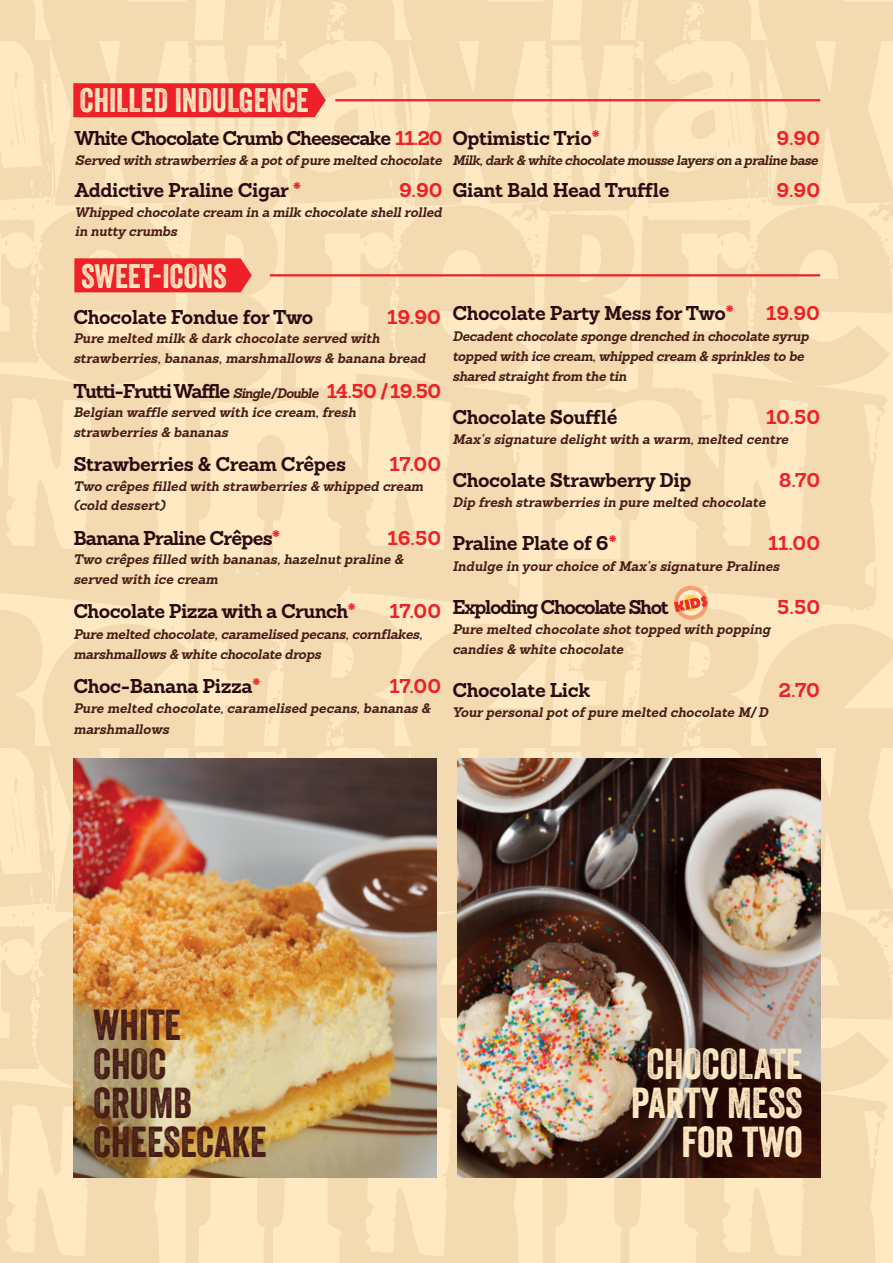
<style>
.page{position:relative;width:893px;height:1263px;background:#fff}
.page>*{position:absolute;margin:0;border:0;box-sizing:border-box;transform-origin:0 0}
.t1{font:42px/39px "Veneer";color:#ffe9c3;text-align:right}
.t2{font:42px "Veneer";color:#461c16}
.t3{font:33px "Veneer";color:#ffe9c3}
.t4{font:700 19.5px "Sanchez";letter-spacing:-.02em;color:#2b0b11}
.t5{font:700 19.5px "Sanchez";color:#ed2127}
.t6{font:700 19.5px "Sanchez";letter-spacing:-.06em;color:#2b0b11}
.t7{font:700 19.5px "Sanchez";letter-spacing:-.05em;color:#2b0b11}
.t8{font:700 19.5px "Sanchez";letter-spacing:-.07em;color:#2b0b11}
.t9{font:700 19.5px "Sanchez";letter-spacing:-.04em;color:#2b0b11}
.t10{font:italic 700 13.5px/20.1px "Sanchez";color:#461c16}
.s1{color:#ed2127}
.s2{font-style:italic;font-size:13.5px;color:#461c16}
</style>
<div class="page">
<img style="left:0;top:0;width:893px;height:1263px">
<p class="t3" style="left:80px;top:80px;width:230px">CHILLED INDULGENCE</p>
<p class="t7" style="left:75px;top:125px;width:369px">White Chocolate Crumb Cheesecake <span class="s1">11.20</span></p>
<p class="t10" style="left:75px;top:150px;width:372px">Served with strawberries &amp; a potofpure melted chocolate</p>
<p class="t4" style="left:75px;top:177px;width:228px">Addictive Praline Cigar <span class="s1">*</span></p>
<p class="t5" style="left:399px;top:177px;width:45px">9.90</p>
<p class="t10" style="left:75px;top:202px;width:372px;line-height:19.5px">Whipped chocolate cream in a milk chocolate shellrolled in nutty crumbs</p>
<p class="t4" style="left:452px;top:125px;width:149px">Optimistic Trio<span class="s1">*</span></p>
<p class="t5" style="left:776px;top:125px;width:45px">9.90</p>
<p class="t10" style="left:452px;top:150px;width:370px">Milk,dark &amp; whitechocolatemousselayerson a pralinebase</p>
<p class="t4" style="left:452px;top:177px;width:219px">Giant Bald Head Truffle</p>
<p class="t5" style="left:776px;top:177px;width:45px">9.90</p>
<p class="t3" style="left:81px;top:256px;width:147px">SWEET-ICONS</p>
<p class="t4" style="left:73px;top:303px;width:242px">Chocolate Fondue for Two</p>
<p class="t5" style="left:387px;top:303px;width:55px">19.90</p>
<p class="t10" style="left:73px;top:328px;width:357px">Pure melted milk &amp; dark chocolate served with strawberries,bananas,marshmallows &amp; banana bread</p>
<p class="t6" style="left:73px;top:377px;width:369px">Tutti-Frutti Waffle <span class="s2">Single/Double</span> <span class="s1">14.50 /19.50</span></p>
<p class="t10" style="left:73px;top:403px;width:287px;line-height:19.5px">Belgian waffle served with ice cream,fresh strawberries &amp; bananas</p>
<p class="t4" style="left:73px;top:451px;width:274px">Strawberries &amp; Cream Crêpes</p>
<p class="t5" style="left:389px;top:451px;width:53px">17.00</p>
<p class="t10" style="left:73px;top:476px;width:355px;line-height:19.5px">Two crêpes filled with strawberries &amp; whipped cream (cold dessert)</p>
<p class="t9" style="left:73px;top:524px;width:209px">Banana Praline Crêpes<span class="s1">*</span></p>
<p class="t5" style="left:387px;top:524px;width:55px">16.50</p>
<p class="t10" style="left:73px;top:550px;width:335px;line-height:19.5px">Two crêpes filled with bananas,hazelnutpraline &amp; served with ice cream</p>
<p class="t4" style="left:73px;top:598px;width:284px">Chocolate Pizza with a Crunch<span class="s1">*</span></p>
<p class="t5" style="left:389px;top:598px;width:53px">17.00</p>
<p class="t10" style="left:73px;top:624px;width:354px">Pure melted chocolate,caramelised pecans,cornflakes, marshmallows &amp; white chocolate drops</p>
<p class="t4" style="left:73px;top:673px;width:189px">Choc-Banana Pizza<span class="s1">*</span></p>
<p class="t5" style="left:389px;top:673px;width:53px">17.00</p>
<p class="t10" style="left:73px;top:698px;width:362px">Pure melted chocolate,caramelised pecans,bananas &amp; marshmallows</p>
<p class="t4" style="left:452px;top:300px;width:283px">Chocolate Party Mess for Two<span class="s1">*</span></p>
<p class="t5" style="left:766px;top:300px;width:55px">19.90</p>
<p class="t10" style="left:452px;top:326px;width:361px">Decadentchocolate sponge drenched in chocolate syrup topped with ice cream,whipped cream &amp; sprinkles to be shared straightfrom the tin</p>
<p class="t4" style="left:452px;top:404px;width:167px">Chocolate Soufflé</p>
<p class="t5" style="left:766px;top:404px;width:56px">10.50</p>
<p class="t10" style="left:452px;top:429px;width:341px">Max’s signature delightwith a warm,melted centre</p>
<p class="t4" style="left:452px;top:467px;width:241px">Chocolate Strawberry Dip</p>
<p class="t5" style="left:779px;top:467px;width:43px">8.70</p>
<p class="t10" style="left:452px;top:492px;width:318px">Dip fresh strawberries in pure melted chocolate</p>
<p class="t4" style="left:452px;top:530px;width:166px">Praline Plate of 6<span class="s1">*</span></p>
<p class="t5" style="left:768px;top:530px;width:54px">11.00</p>
<p class="t10" style="left:452px;top:556px;width:332px">Indulge in yourchoice ofMax’s signature Pralines</p>
<p class="t8" style="left:452px;top:593px;width:218px">Exploding Chocolate Shot</p>
<p class="t5" style="left:777px;top:593px;width:44px">5.50</p>
<p class="t10" style="left:452px;top:619px;width:323px">Pure melted chocolate shottopped with popping candies &amp; white chocolate</p>
<p class="t4" style="left:452px;top:676px;width:140px">Chocolate Lick</p>
<p class="t5" style="left:778px;top:676px;width:43px">2.70</p>
<p class="t10" style="left:452px;top:702px;width:320px">Yourpersonalpotofpure melted chocolate M/ D</p>
<p class="t2" style="left:94px;top:999px;width:89px">WHITE</p>
<p class="t2" style="left:94px;top:1038px;width:74px">CHOC</p>
<p class="t2" style="left:94px;top:1077px;width:99px">CRUMB</p>
<p class="t2" style="left:94px;top:1116px;width:174px">CHEESECAKE</p>
<p class="t1" style="left:647px;top:1044px;width:157px">CHOCOLATE</p>
<p class="t1" style="left:631px;top:1083px;width:173px">PARTY MESS<br>FOR TWO</p>
</div>
